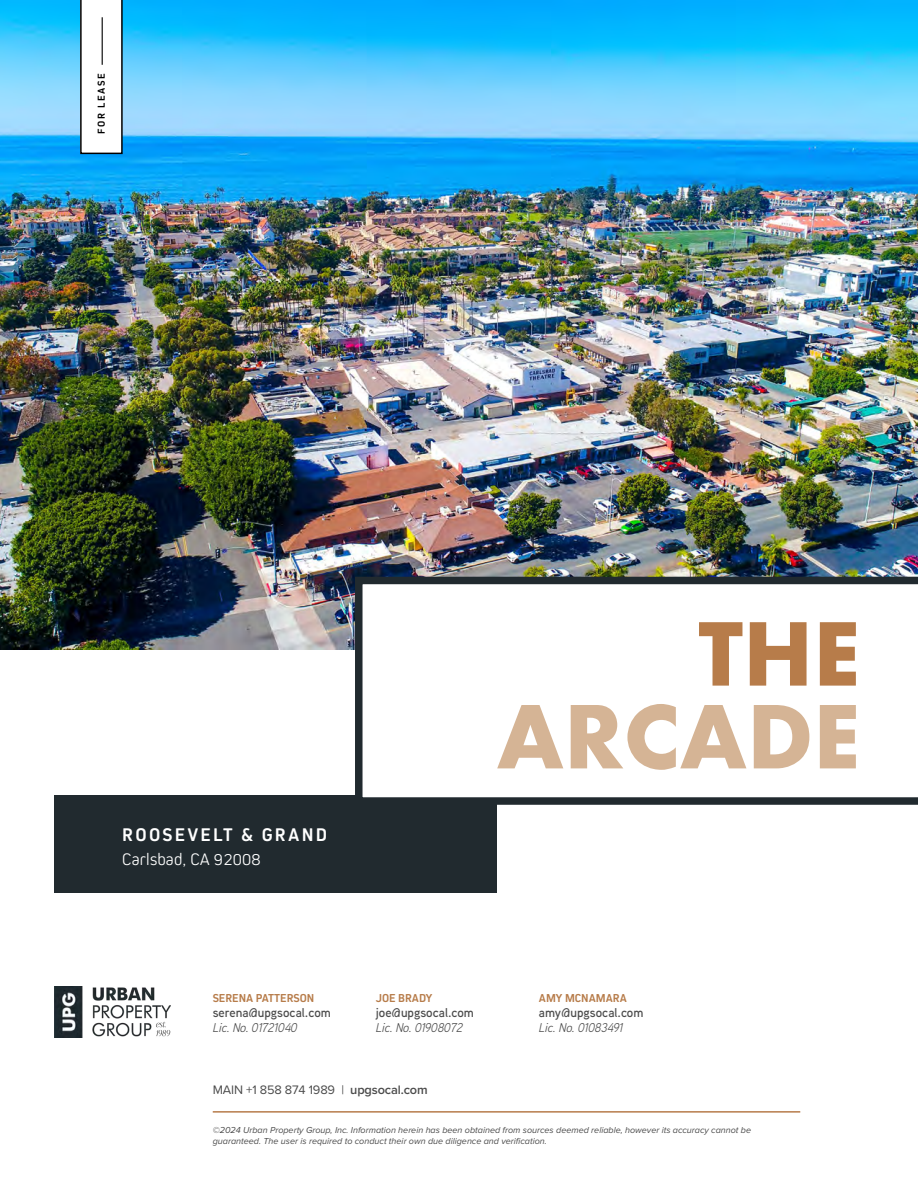
<style>
.page{position:relative;width:918px;height:1188px;background:#fff}
.page>*{position:absolute;margin:0;border:0;box-sizing:border-box;transform-origin:0 0}
.t1{font:700 95.1px "Futura PT";color:#d5b495}
.t2{font:700 95.1px "Futura PT";color:#b77c4a}
.t3{font:700 19.05px "Kiro";letter-spacing:.12em;color:#fff}
.t4{font:300 17.4px "Kiro";letter-spacing:.01em;color:#fff}
.t5{font:600 12.75px "Aaux Next";color:#4b4b4b}
.t6{font:italic 12.75px "Aaux Next";color:#4b4b4b}
.t7{font:12.75px "Proxima Nova";letter-spacing:-.01em;color:#4b4b4b}
.t8{font:700 12px "Kiro";color:#b77c4a}
.t9{font:700 10.5px "Kiro";letter-spacing:.15em;color:#000}
.t10{font:italic 9px/10.8px "Proxima Nova";color:#4b4b4b}
.s1{font-weight:600}
</style>
<div class="page">
<img style="left:0;top:0;width:918px;height:649px">
<svg style="left:80px;top:0;width:43px;height:154px"></svg>
<hr style="left:102px;top:17px;width:1px;height:48px;background:#000">
<div style="left:54px;top:795px;width:443px;height:98px;background:#212a2f"></div>
<svg style="left:355px;top:577px;width:563px;height:228px"></svg>
<img style="left:54px;top:987px;width:117px;height:51px">
<hr style="left:213px;top:1111px;width:587px;height:2px;background:#b77c4a">
<p class="t9" style="left:95px;top:134px;width:62px;rotate:-90deg">FOR LEASE</p>
<h2 class="t3" style="left:122px;top:823px;width:206px">ROOSEVELT &amp; GRAND</h2>
<h3 class="t4" style="left:122px;top:849px;width:140px">Carlsbad, CA 92008</h3>
<h1 class="t2" style="left:698px;top:593px;width:163px">THE</h1>
<h1 class="t1" style="left:497px;top:675px;width:365px">ARCADE</h1>
<h3 class="t8" style="left:213px;top:991px;width:103px">SERENA PATTERSON</h3>
<h3 class="t5" style="left:213px;top:1003px;width:120px">serena@upgsocal.com</h3>
<h3 class="t6" style="left:213px;top:1019px;width:86px">Lic. No. 01721040</h3>
<h3 class="t8" style="left:376px;top:991px;width:58px">JOE BRADY</h3>
<h3 class="t5" style="left:376px;top:1004px;width:100px">joe@upgsocal.com</h3>
<h3 class="t6" style="left:376px;top:1019px;width:89px">Lic. No. 01908072</h3>
<h3 class="t7" style="left:213px;top:1081px;width:217px">MAIN +1 858 874 1989 | <span class="s1">upgsocal.com</span></h3>
<h3 class="t8" style="left:539px;top:991px;width:89px">AMY MCNAMARA</h3>
<h3 class="t5" style="left:539px;top:1004px;width:106px">amy@upgsocal.com</h3>
<h3 class="t6" style="left:539px;top:1019px;width:85px">Lic. No. 01083491</h3>
<p class="t10" style="left:213px;top:1125px;width:540px">©2024 Urban Property Group, Inc. Information herein has been obtained from sources deemed reliable, however its accuracy cannot be guaranteed. The user is required to conduct their own due diligence and verification.</p>
</div>
